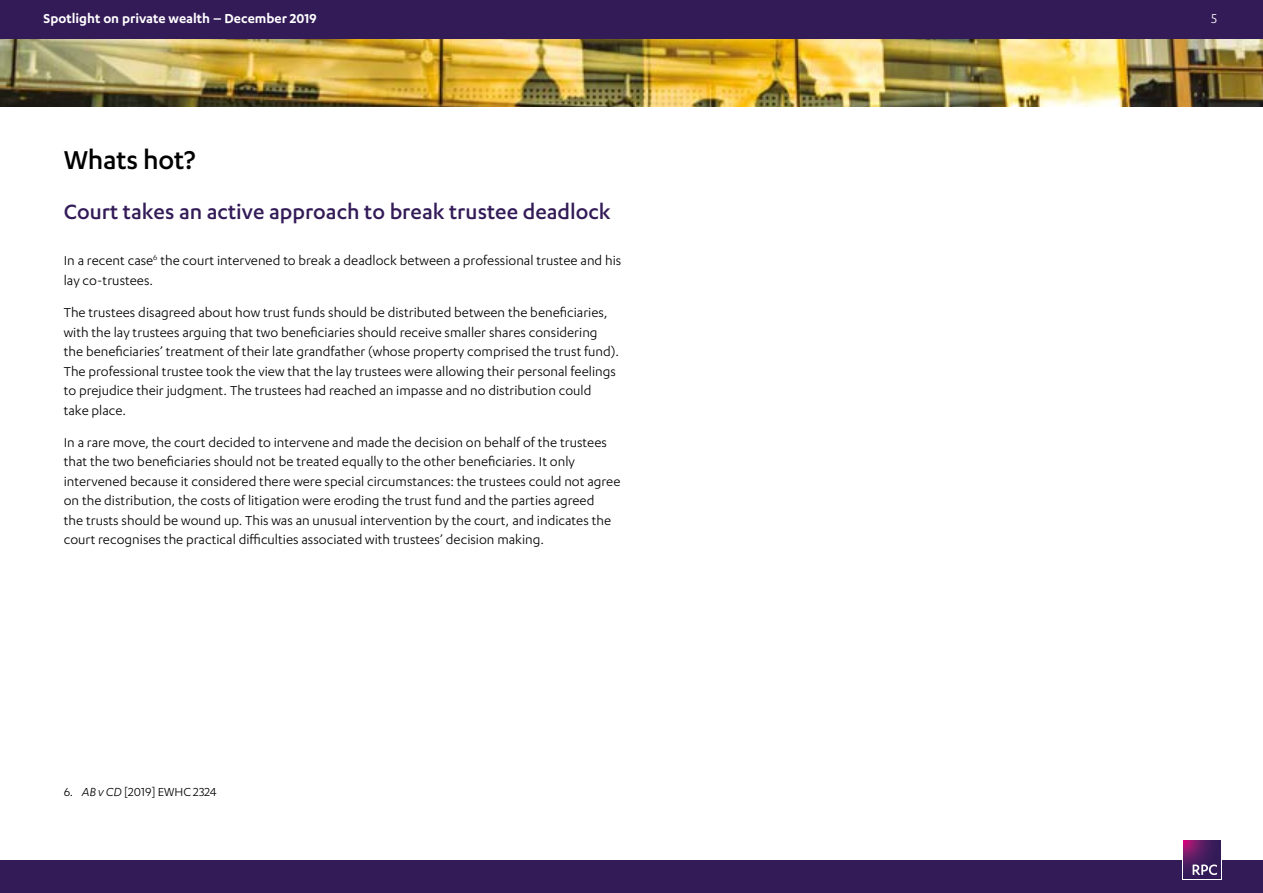
<style>
.page{position:relative;width:1263px;height:893px;background:#fff}
.page>*{position:absolute;margin:0;border:0;box-sizing:border-box;transform-origin:0 0}
.t1{font:500 30px "Karbon";letter-spacing:-.01em;color:#000}
.t2{font:500 24px "Karbon";color:#331b58}
.t3{font:15px/19.5px "Karbon";color:#000}
.t4{font:600 15px "Karbon";color:#fff}
.t5{font:15px "Karbon";color:#fff}
.t6{font:13.5px "Karbon";color:#000}
.s1{font-style:italic}
</style>
<div class="page">
<div style="left:0;top:860px;width:1263px;height:33px;background:#331b58"></div>
<svg style="left:1182px;top:840px;width:39px;height:39px"></svg>
<svg style="left:1183px;top:841px;width:38px;height:38px"></svg>
<svg style="left:1192px;top:864px;width:25px;height:11px"></svg>
<img style="left:0;top:38px;width:1263px;height:68px">
<div style="left:0;top:0;width:1263px;height:38px;background:#331b58"></div>
<p class="t4" style="left:44px;top:10px;width:274px">Spotlight on private wealth – December 2019</p>
<p class="t5" style="left:1211px;top:10px;width:8px">5</p>
<h1 class="t1" style="left:64px;top:143px;width:133px">Whats hot?</h1>
<h2 class="t2" style="left:64px;top:199px;width:548px">Court takes an active approach to break trustee deadlock</h2>
<p class="t3" style="left:64px;top:251px;width:559px">In a recent case<sup>6</sup> the court intervened to break a deadlock between a professional trustee and his lay co-trustees.</p>
<p class="t3" style="left:64px;top:302px;width:557px">The trustees disagreed about how trust funds should be distributed between the beneficiaries, with the lay trustees arguing that two beneficiaries should receive smaller shares considering the beneficiaries’ treatment of their late grandfather (whose property comprised the trust fund).<br>The professional trustee took the view that the lay trustees were allowing their personal feelings to prejudice their judgment. The trustees had reached an impasse and no distribution could take place.</p>
<p class="t3" style="left:64px;top:432px;width:558px">In a rare move, the court decided to intervene and made the decision on behalf of the trustees that the two beneficiaries should not be treated equally to the other beneficiaries. It only intervened because it considered there were special circumstances: the trustees could not agree on the distribution, the costs of litigation were eroding the trust fund and the parties agreed<br>the trusts should be wound up. This was an unusual intervention by the court, and indicates the court recognises the practical difficulties associated with trustees’ decision making.</p>
<p class="t6" style="left:64px;top:784px;width:154px">6. <span class="s1">AB v CD</span> [2019] EWHC 2324</p>
</div>
